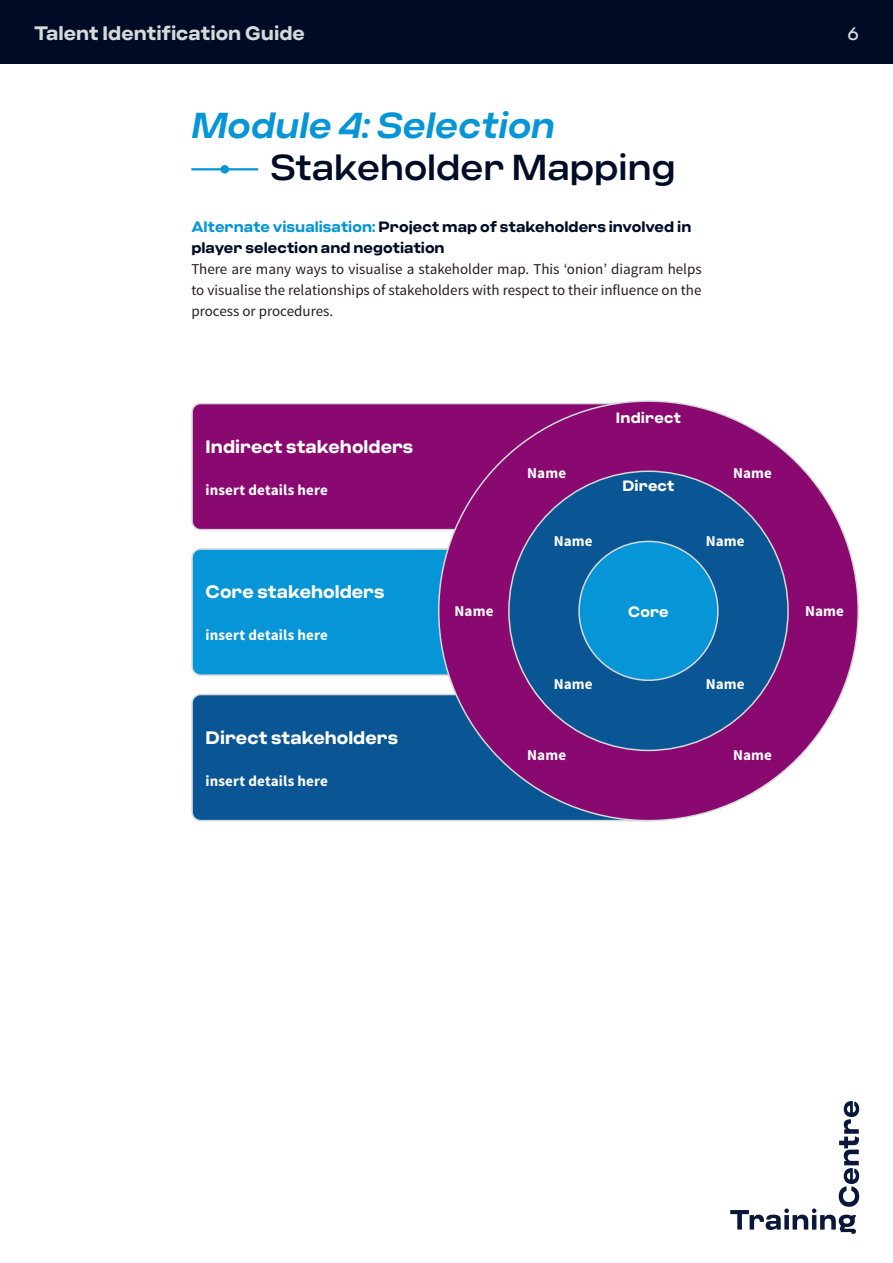
<style>
.page{position:relative;width:893px;height:1263px;background:#fff}
.page>*{position:absolute;margin:0;border:0;box-sizing:border-box;transform-origin:0 0}
.t1{font:500 36px "Criteria CF";color:#000c26}
.t2{font:italic 600 36px "Criteria CF";color:#0695d6}
.t3{font:700 19.5px "Criteria CF";color:#d6d9da}
.t4{font:700 18px "Criteria CF";color:#fff}
.t5{font:18px "Criteria CF";color:#d6d9da}
.t6{font:15px/21px "Source Sans Pro";color:#231f20;text-align:justify}
.t7{font:700 15px "Source Sans Pro";letter-spacing:.005em;color:#fff}
.t8{font:700 15px/21px "Criteria CF";color:#000c26}
.t9{font:700 15px "Criteria CF";letter-spacing:.005em;color:#fff}
.s1{color:#0695d6}
</style>
<div class="page">
<div style="left:0;top:0;width:893px;height:64px;background:#000c26"></div>
<svg style="left:730px;top:1101px;width:129px;height:133px"></svg>
<div style="left:192px;top:404px;width:467px;height:126px;background:#890971;border-radius:9px"></div>
<div style="left:191px;top:403px;width:469px;height:127px;border:2px solid #d6d9da;border-radius:9px"></div>
<div style="left:192px;top:549px;width:467px;height:126px;background:#0695d6;border-radius:9px"></div>
<div style="left:191px;top:548px;width:469px;height:128px;border:2px solid #d6d9da;border-radius:9px"></div>
<div style="left:192px;top:694px;width:467px;height:126px;background:#0a5694;border-radius:9px"></div>
<div style="left:191px;top:694px;width:469px;height:127px;border:2px solid #d6d9da;border-radius:9px"></div>
<div style="left:221px;top:165px;width:8px;height:9px;background:#0695d6;border-radius:50%"></div>
<hr style="left:191px;top:168px;width:67px;height:2px;background:#0695d6">
<div style="left:439px;top:401px;width:419px;height:419px;background:#890971;border-radius:50%"></div>
<div style="left:509px;top:471px;width:279px;height:279px;background:#0a5694;border-radius:50%"></div>
<div style="left:579px;top:541px;width:139px;height:139px;background:#0695d6;border-radius:50%"></div>
<h2 class="t3" style="left:34px;top:22px;width:272px">Talent Identification Guide</h2>
<p class="t5" style="left:847px;top:23px;width:13px">6</p>
<h1 class="t2" style="left:191px;top:104px;width:366px">Module 4: Selection</h1>
<h1 class="t1" style="left:270px;top:146px;width:407px">Stakeholder Mapping</h1>
<p class="t8" style="left:191px;top:217px;width:502px"><span class="s1">Alternate visualisation:</span> Project map of stakeholders involved in player selection and negotiation</p>
<p class="t6" style="left:191px;top:259px;width:512px">There are many ways to visualise a stakeholder map. This ‘onion’ diagram helps to visualise the relationships of stakeholders with respect to their influence on the process or procedures.</p>
<p class="t4" style="left:206px;top:436px;width:209px">Indirect stakeholders</p>
<p class="t7" style="left:206px;top:480px;width:124px">insert details here</p>
<p class="t4" style="left:206px;top:581px;width:180px">Core stakeholders</p>
<p class="t7" style="left:206px;top:626px;width:124px">insert details here</p>
<p class="t4" style="left:206px;top:727px;width:194px">Direct stakeholders</p>
<p class="t7" style="left:206px;top:771px;width:124px">insert details here</p>
<p class="t9" style="left:616px;top:409px;width:67px">Indirect</p>
<p class="t7" style="left:527px;top:463px;width:40px">Name</p>
<p class="t7" style="left:733px;top:463px;width:40px">Name</p>
<p class="t9" style="left:622px;top:477px;width:54px">Direct</p>
<p class="t7" style="left:554px;top:531px;width:40px">Name</p>
<p class="t7" style="left:706px;top:531px;width:40px">Name</p>
<p class="t7" style="left:455px;top:601px;width:40px">Name</p>
<p class="t7" style="left:805px;top:601px;width:40px">Name</p>
<p class="t9" style="left:628px;top:603px;width:42px">Core</p>
<p class="t7" style="left:554px;top:674px;width:40px">Name</p>
<p class="t7" style="left:706px;top:674px;width:40px">Name</p>
<p class="t7" style="left:527px;top:746px;width:40px">Name</p>
<p class="t7" style="left:733px;top:746px;width:40px">Name</p>
</div>
